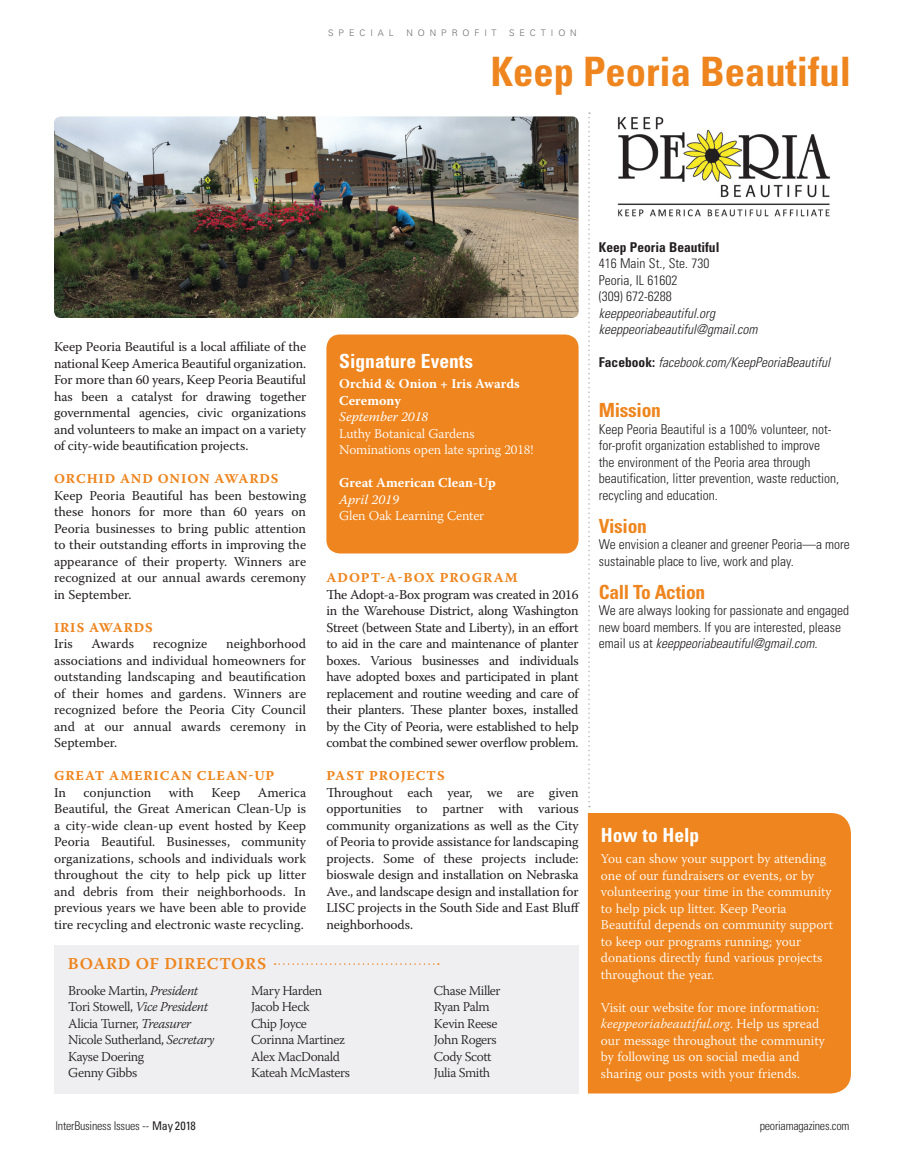
<style>
.page{position:relative;width:905px;height:1161px;background:#fff}
.page>*{position:absolute;margin:0;border:0;box-sizing:border-box;transform-origin:0 0}
.Article_Deck{font:700 condensed 40.5px "Univers";color:#ee851e}
.Article_Deck-2{font:700 condensed 19.5px "Univers";letter-spacing:-.015em;color:#ee851e}
.Article_Copy_-_No_In{font:700 condensed 19.5px "Univers";color:#fff}
.Article_Copy_-_No_In-2{font:16.5px "Warnock Pro Semibold Capt";letter-spacing:.03em;color:#ee851e}
.Warnock_Pro_-_No_Ind{font:13.5px/16.5px "Warnock Pro";letter-spacing:-.005em;color:#231f20;text-align:justify}
.Article_Copy_-_No_In-3{font:300 13.5px/16.5px "Warnock Pro";color:#fff}
.Article_Copy_-_No_In-4{font:300 condensed 13.5px/16.5px "Univers";color:#231f20}
.Warnock_Pro_-_No_Ind-2{font:300 13.5px "Warnock Pro";letter-spacing:-.03em;color:#231f20}
.Bulleted_List{font:300 condensed 13.5px/16.5px "Univers";color:#231f20}
.Article_Copy_-_No_In-5{font:italic 300 condensed 13.5px "Univers";color:#231f20}
.Warnock_Pro_-_No_Ind-3{font:13.5px "Warnock Pro Bold Capt";letter-spacing:.06em;color:#ee851e}
.Warnock_Pro_-_No_Ind-4{font:700 13.5px/16.5px "Warnock Pro";color:#fff}
.Warnock_Pro_-_No_Ind-5{font:italic 300 13.5px "Warnock Pro";letter-spacing:-.03em;color:#231f20}
.Warnock_Pro_-_No_Ind-6{font:italic 13.5px "Warnock Pro";color:#fff}
.Article_Copy_-_No_In-6{font:700 condensed 13.5px "Univers";color:#231f20}
.t1{font:300 condensed 12px "Univers";letter-spacing:-.02em;color:#231f20}
.t2{font:300 9px "Univers";letter-spacing:.55em;color:#6c6d70}
.s1{font-style:italic}
.s2{font-style:normal}
.s3{font-weight:700;font-style:normal}
.s4{font-weight:400}
.s5{font-weight:900;font-stretch:normal}
</style>
<div class="page">
<div style="left:326px;top:334px;width:252px;height:220px;background:#ee851e;border-radius:14px"></div>
<img style="left:54px;top:116px;width:524px;height:202px">
<svg style="left:588px;top:112px;width:2px;height:695px"></svg>
<div style="left:54px;top:945px;width:524px;height:149px;background:#ececee"></div>
<svg style="left:274px;top:963px;width:165px;height:2px"></svg>
<div style="left:588px;top:813px;width:262px;height:281px;background:#ee851e"></div>
<img style="left:617px;top:116px;width:213px;height:101px">
<p class="t2" style="left:328px;top:28px;width:67px">SPECIAL</p>
<p class="t2" style="left:406px;top:28px;width:92px">NONPROFIT</p>
<p class="t2" style="left:509px;top:28px;width:69px">SECTION</p>
<p class="Article_Deck" style="left:490px;top:47px;width:362px">Keep Peoria Beautiful</p>
<p class="Warnock_Pro_-_No_Ind" style="left:54px;top:338px;width:254px">Keep Peoria Beautiful is a local affiliate of the national Keep America Beautiful organization.<br>For more than 60 years, Keep Peoria Beautiful has been a catalyst for drawing together governmental agencies, civic organizations and volunteers to make an impact on a variety of city-wide beautification projects.</p>
<p class="Warnock_Pro_-_No_Ind-3" style="left:54px;top:470px;width:226px">ORCHID AND ONION AWARDS</p>
<p class="Warnock_Pro_-_No_Ind" style="left:54px;top:487px;width:254px">Keep Peoria Beautiful has been bestowing these honors for more than 60 years on Peoria businesses to bring public attention to their outstanding efforts in improving the appearance of their property. Winners are recognized at our annual awards ceremony in September.</p>
<p class="Warnock_Pro_-_No_Ind-3" style="left:54px;top:619px;width:100px">IRIS AWARDS</p>
<p class="Warnock_Pro_-_No_Ind" style="left:54px;top:635px;width:20px">Iris</p>
<p class="Warnock_Pro_-_No_Ind" style="left:92px;top:635px;width:44px">Awards</p>
<p class="Warnock_Pro_-_No_Ind" style="left:153px;top:635px;width:56px">recognize</p>
<p class="Warnock_Pro_-_No_Ind" style="left:54px;top:635px;width:254px;text-indent:172px">neighborhood associations and individual homeowners for outstanding landscaping and beautification of their homes and gardens. Winners are recognized before the Peoria City Council and at our annual awards ceremony in September.</p>
<p class="Warnock_Pro_-_No_Ind-3" style="left:54px;top:767px;width:222px">GREAT AMERICAN CLEAN-UP</p>
<p class="Warnock_Pro_-_No_Ind" style="left:54px;top:784px;width:14px">In</p>
<p class="Warnock_Pro_-_No_Ind" style="left:84px;top:784px;width:69px">conjunction</p>
<p class="Warnock_Pro_-_No_Ind" style="left:169px;top:784px;width:27px">with</p>
<p class="Warnock_Pro_-_No_Ind" style="left:211px;top:784px;width:30px">Keep</p>
<p class="Warnock_Pro_-_No_Ind" style="left:54px;top:784px;width:254px;text-indent:204px">America Beautiful, the Great American Clean-Up is a city-wide clean-up event hosted by Keep Peoria Beautiful. Businesses, community organizations, schools and individuals work throughout the city to help pick up litter and debris from their neighborhoods. In previous years we have been able to provide tire recycling and electronic waste recycling.</p>
<p class="Article_Copy_-_No_In-2" style="left:68px;top:954px;width:200px">BOARD OF DIRECTORS</p>
<p class="Article_Copy_-_No_In" style="left:339px;top:349px;width:135px">Signature Events</p>
<p class="Warnock_Pro_-_No_Ind-4" style="left:339px;top:376px;width:182px">Orchid &amp; Onion + Iris Awards<br>Ceremony</p>
<p class="Warnock_Pro_-_No_Ind-6" style="left:339px;top:409px;width:91px">September 2018</p>
<p class="Article_Copy_-_No_In-3" style="left:339px;top:425px;width:137px">Luthy Botanical Gardens</p>
<p class="Article_Copy_-_No_In-3" style="left:339px;top:442px;width:195px">Nominations open late spring 2018!</p>
<p class="Warnock_Pro_-_No_Ind-4" style="left:339px;top:475px;width:158px">Great American Clean-Up</p>
<p class="Warnock_Pro_-_No_Ind-6" style="left:339px;top:491px;width:61px">April 2019</p>
<p class="Article_Copy_-_No_In-3" style="left:339px;top:508px;width:146px">Glen Oak Learning Center</p>
<p class="Warnock_Pro_-_No_Ind-3" style="left:326px;top:569px;width:193px">ADOPT-A-BOX PROGRAM</p>
<p class="Warnock_Pro_-_No_Ind" style="left:326px;top:586px;width:254px">The Adopt-a-Box program was created in 2016 in the Warehouse District, along Washington Street (between State and Liberty), in an effort to aid in the care and maintenance of planter boxes. Various businesses and individuals have adopted boxes and participated in plant replacement and routine weeding and care of their planters. These planter boxes, installed by the City of Peoria, were established to help combat the combined sewer overflow problem.</p>
<p class="Warnock_Pro_-_No_Ind-3" style="left:326px;top:767px;width:120px">PAST PROJECTS</p>
<p class="Warnock_Pro_-_No_Ind" style="left:326px;top:784px;width:255px">Throughout each year, we are given opportunities to partner with various community organizations as well as the City of Peoria to provide assistance for landscaping projects. Some of these projects include: bioswale design and installation on Nebraska Ave., and landscape design and installation for LISC projects in the South Side and East Bluff neighborhoods.</p>
<p class="Warnock_Pro_-_No_Ind-2" style="left:68px;top:982px;width:131px">Brooke Martin, <span class="s1">President</span></p>
<p class="Warnock_Pro_-_No_Ind-5" style="left:68px;top:998px;width:141px"><span class="s2">Tori Stowell,</span> Vice President</p>
<p class="Warnock_Pro_-_No_Ind-2" style="left:68px;top:1015px;width:124px">Alicia Turner, <span class="s1">Treasurer</span></p>
<p class="Warnock_Pro_-_No_Ind-2" style="left:68px;top:1031px;width:148px">Nicole Sutherland, <span class="s1">Secretary</span></p>
<p class="Warnock_Pro_-_No_Ind-2" style="left:68px;top:1048px;width:78px">Kayse Doering</p>
<p class="Warnock_Pro_-_No_Ind-2" style="left:68px;top:1064px;width:70px">Genny Gibbs</p>
<p class="Warnock_Pro_-_No_Ind-2" style="left:251px;top:982px;width:73px">Mary Harden</p>
<p class="Warnock_Pro_-_No_Ind-2" style="left:251px;top:998px;width:60px">Jacob Heck</p>
<p class="Warnock_Pro_-_No_Ind-2" style="left:251px;top:1015px;width:57px">Chip Joyce</p>
<p class="Warnock_Pro_-_No_Ind-2" style="left:251px;top:1031px;width:95px">Corinna Martinez</p>
<p class="Warnock_Pro_-_No_Ind-2" style="left:251px;top:1048px;width:90px">Alex MacDonald</p>
<p class="Warnock_Pro_-_No_Ind-2" style="left:251px;top:1064px;width:100px">Kateah McMasters</p>
<p class="Warnock_Pro_-_No_Ind-2" style="left:434px;top:982px;width:68px">Chase Miller</p>
<p class="Warnock_Pro_-_No_Ind-2" style="left:434px;top:998px;width:57px">Ryan Palm</p>
<p class="Warnock_Pro_-_No_Ind-2" style="left:434px;top:1015px;width:65px">Kevin Reese</p>
<p class="Warnock_Pro_-_No_Ind-2" style="left:434px;top:1031px;width:64px">John Rogers</p>
<p class="Warnock_Pro_-_No_Ind-2" style="left:434px;top:1048px;width:59px">Cody Scott</p>
<p class="Warnock_Pro_-_No_Ind-2" style="left:434px;top:1064px;width:58px">Julia Smith</p>
<p class="Article_Copy_-_No_In-6" style="left:598px;top:239px;width:122px">Keep Peoria Beautiful</p>
<p class="Article_Copy_-_No_In-4" style="left:598px;top:256px;width:112px">416 Main St., Ste. 730</p>
<p class="Article_Copy_-_No_In-4" style="left:598px;top:272px;width:80px">Peoria, IL 61602</p>
<p class="Article_Copy_-_No_In-4" style="left:598px;top:289px;width:74px">(309) 672-6288</p>
<p class="Article_Copy_-_No_In-5" style="left:598px;top:305px;width:118px">keeppeoriabeautiful.org</p>
<p class="Article_Copy_-_No_In-5" style="left:598px;top:322px;width:160px">keeppeoriabeautiful@gmail.com</p>
<p class="Article_Copy_-_No_In-5" style="left:598px;top:355px;width:233px"><span class="s3">Facebook:</span> facebook.com/KeepPeoriaBeautiful</p>
<p class="Article_Deck-2" style="left:598px;top:398px;width:64px">Mission</p>
<p class="Article_Copy_-_No_In-4" style="left:598px;top:421px;width:242px">Keep Peoria Beautiful is a 100% volunteer, not&shy;for-profit organization established to improve<br>the environment of the Peoria area through beautification, litter prevention, waste reduction, recycling and education.</p>
<p class="Article_Deck-2" style="left:598px;top:514px;width:50px">Vision</p>
<p class="Bulleted_List" style="left:598px;top:536px;width:252px">We envision a cleaner and greener Peoria—a more sustainable place to live, work and play.</p>
<p class="Article_Deck-2" style="left:598px;top:580px;width:108px">Call To Action</p>
<p class="Bulleted_List" style="left:598px;top:602px;width:252px">We are always looking for passionate and engaged new board members. If you are interested, please email us at <span class="s1">keeppeoriabeautiful@gmail.com.</span></p>
<p class="Article_Copy_-_No_In" style="left:601px;top:823px;width:100px">How to Help</p>
<p class="Article_Copy_-_No_In-3" style="left:601px;top:850px;width:234px">You can show your support by attending one of our fundraisers or events, or by volunteering your time in the community to help pick up litter. Keep Peoria Beautiful depends on community support to keep our programs running; your donations directly fund various projects throughout the year.</p>
<p class="Article_Copy_-_No_In-3" style="left:601px;top:999px;width:225px">Visit our website for more information: <span class="s1">keeppeoriabeautiful.org</span>. Help us spread our message throughout the community by following us on social media and sharing our posts with your friends.</p>
<p class="t1" style="left:56px;top:1119px;width:142px">InterBusiness Issues -- <span class="s4">May 2018</span></p>
<p class="t1" style="left:759px;top:1119px;width:91px">peoriamagazines.com</p>
<p class="t1" style="left:722px;top:1119px;width:129px">peoriamagazines.com <span class="s5">117</span></p>
</div>
